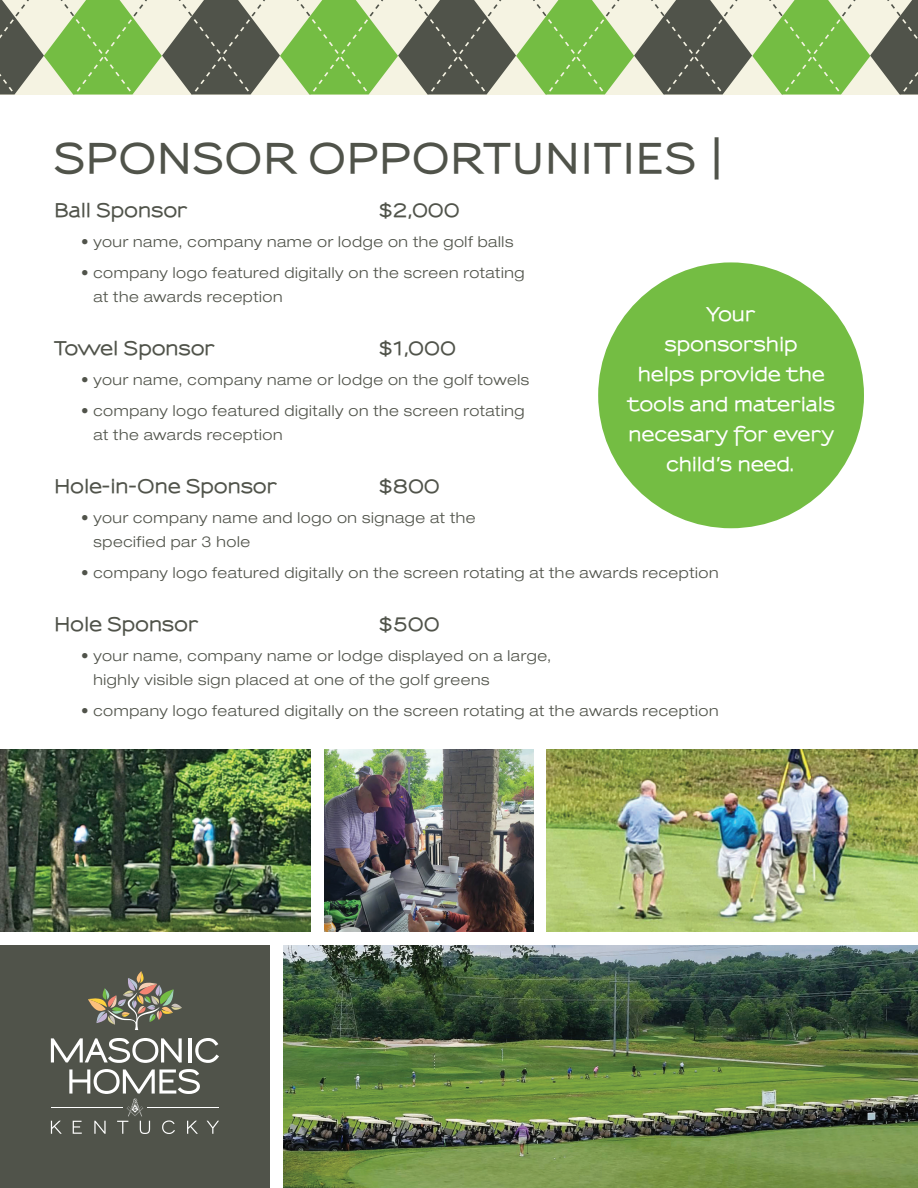
<style>
.page{position:relative;width:918px;height:1188px;background:#fff}
.page>*{position:absolute;margin:0;border:0;box-sizing:border-box;transform-origin:0 0}
.t1{font:800 39px "Sansumi";letter-spacing:.025em;color:#50534a}
.t2{font:800 18px/30px "Sansumi";letter-spacing:.02em;color:#fff;text-align:center}
.t3{font:800 18px "Sansumi";letter-spacing:.015em;color:#50534a}
.t4{font:300 expanded 15px/24px "Helvetica Neue LT Std";letter-spacing:.04em;color:#50534a}
</style>
<div class="page">
<img style="left:284px;top:945px;width:634px;height:243px">
<div style="left:598px;top:262px;width:266px;height:266px;background:#74bd43;border-radius:50%"></div>
<img style="left:0;top:749px;width:310px;height:183px">
<img style="left:324px;top:749px;width:209px;height:183px">
<img style="left:547px;top:749px;width:371px;height:183px">
<div style="left:0;top:945px;width:270px;height:243px;background:#50534a"></div>
<hr style="left:148px;top:1107px;width:71px;height:1px;background:#fff">
<svg style="left:88px;top:971px;width:94px;height:59px"></svg>
<svg style="left:51px;top:1121px;width:11px;height:13px"></svg>
<svg style="left:207px;top:1121px;width:12px;height:13px"></svg>
<svg style="left:51px;top:1038px;width:131px;height:25px"></svg>
<hr style="left:188px;top:1038px;width:3px;height:24px;background:#fff">
<svg style="left:195px;top:1038px;width:24px;height:25px"></svg>
<svg style="left:69px;top:1069px;width:131px;height:65px"></svg>
<hr style="left:51px;top:1107px;width:71px;height:1px;background:#fff">
<svg style="left:0;top:0;width:918px;height:95px;background:#93ac7a"></svg>
<h1 class="t1" style="left:54px;top:135px;width:644px">SPONSOR OPPORTUNITIES</h1>
<h1 class="t1" style="left:705px;top:131px;width:25px">|</h1>
<p class="t3" style="left:54px;top:199px;width:135px">Ball Sponsor</p>
<p class="t3" style="left:378px;top:199px;width:83px">$2,000</p>
<p class="t4" style="left:81px;top:230px;width:434px">• your name, company name or lodge on the golf balls</p>
<p class="t4" style="left:93px;top:261px;width:433px;text-indent:-12px">• company logo featured digitally on the screen rotating at the awards reception</p>
<p class="t3" style="left:54px;top:337px;width:162px">Towel Sponsor</p>
<p class="t3" style="left:378px;top:337px;width:79px">$1,000</p>
<p class="t4" style="left:81px;top:368px;width:450px">• your name, company name or lodge on the golf towels</p>
<p class="t4" style="left:93px;top:399px;width:433px;text-indent:-12px">• company logo featured digitally on the screen rotating at the awards reception</p>
<p class="t3" style="left:54px;top:475px;width:224px">Hole-in-One Sponsor</p>
<p class="t3" style="left:378px;top:475px;width:63px">$800</p>
<p class="t4" style="left:93px;top:506px;width:384px;text-indent:-12px">• your company name and logo on signage at the specified par 3 hole</p>
<p class="t4" style="left:81px;top:561px;width:639px">• company logo featured digitally on the screen rotating at the awards reception</p>
<p class="t3" style="left:54px;top:613px;width:146px">Hole Sponsor</p>
<p class="t3" style="left:378px;top:613px;width:63px">$500</p>
<p class="t4" style="left:93px;top:644px;width:460px;text-indent:-12px">• your name, company name or lodge displayed on a large, highly visible sign placed at one of the golf greens</p>
<p class="t4" style="left:81px;top:699px;width:639px">• company logo featured digitally on the screen rotating at the awards reception</p>
<p class="t2" style="left:627px;top:300px;width:209px">Your<br>sponsorship<br>helps provide the tools and materials necesary for every child’s need.</p>
</div>
